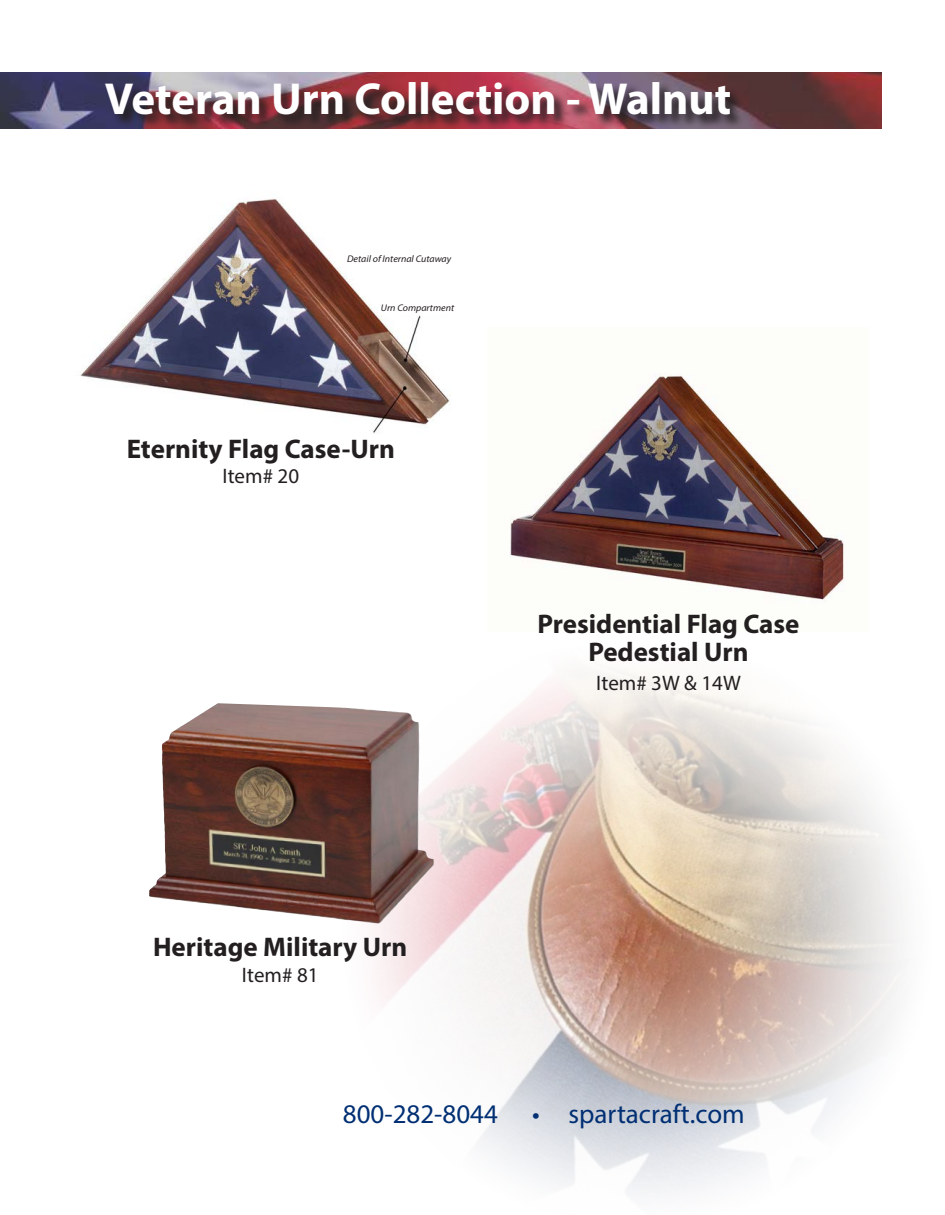
<style>
.page{position:relative;width:945px;height:1215px;background:#fff}
.page>*{position:absolute;margin:0;border:0;box-sizing:border-box;transform-origin:0 0}
.t1{font:700 45px "Myriad Pro";color:#fff}
.t2{font:700 27px "Myriad Pro";color:#231f20}
.t3{font:27px "Myriad Pro";color:#002f73}
.t4{font:21px "Myriad Pro";color:#231f20}
.t5{font:italic 9.6px "Myriad Pro";color:#231f20}
</style>
<div class="page">
<img style="left:280px;top:669px;width:624px;height:526px">
<img style="left:80px;top:198px;width:371px;height:235px">
<img style="left:510px;top:373px;width:335px;height:229px">
<img style="left:0;top:73px;width:881px;height:55px">
<div style="left:105px;top:81px;width:640px;height:49px;background:#231f20;opacity:.88"></div>
<img style="left:149px;top:706px;width:286px;height:218px">
<div style="left:333px;top:242px;width:117px;height:18px;background:#fff"></div>
<div style="left:379px;top:295px;width:79px;height:19px;background:#fff"></div>
<p class="t1" style="left:105px;top:69px;width:628px">Veteran Urn Collection - Walnut</p>
<p class="t5" style="left:347px;top:252px;width:106px">Detail of Internal Cutaway</p>
<p class="t5" style="left:381px;top:302px;width:75px">Urn Compartment</p>
<p class="t2" style="left:127px;top:431px;width:270px">Eternity Flag Case-Urn</p>
<p class="t4" style="left:222px;top:463px;width:78px">Item# 20</p>
<p class="t2" style="left:153px;top:930px;width:256px">Heritage Military Urn</p>
<p class="t4" style="left:242px;top:962px;width:78px">Item# 81</p>
<p class="t2" style="left:537px;top:606px;width:264px">Presidential Flag Case</p>
<p class="t2" style="left:588px;top:634px;width:162px">Pedestial Urn</p>
<p class="t4" style="left:596px;top:670px;width:146px">Item# 3W &amp; 14W</p>
<p class="t3" style="left:343px;top:1097px;width:157px">800-282-8044</p>
<p class="t3" style="left:532px;top:1097px;width:214px">• spartacraft.com</p>
</div>
